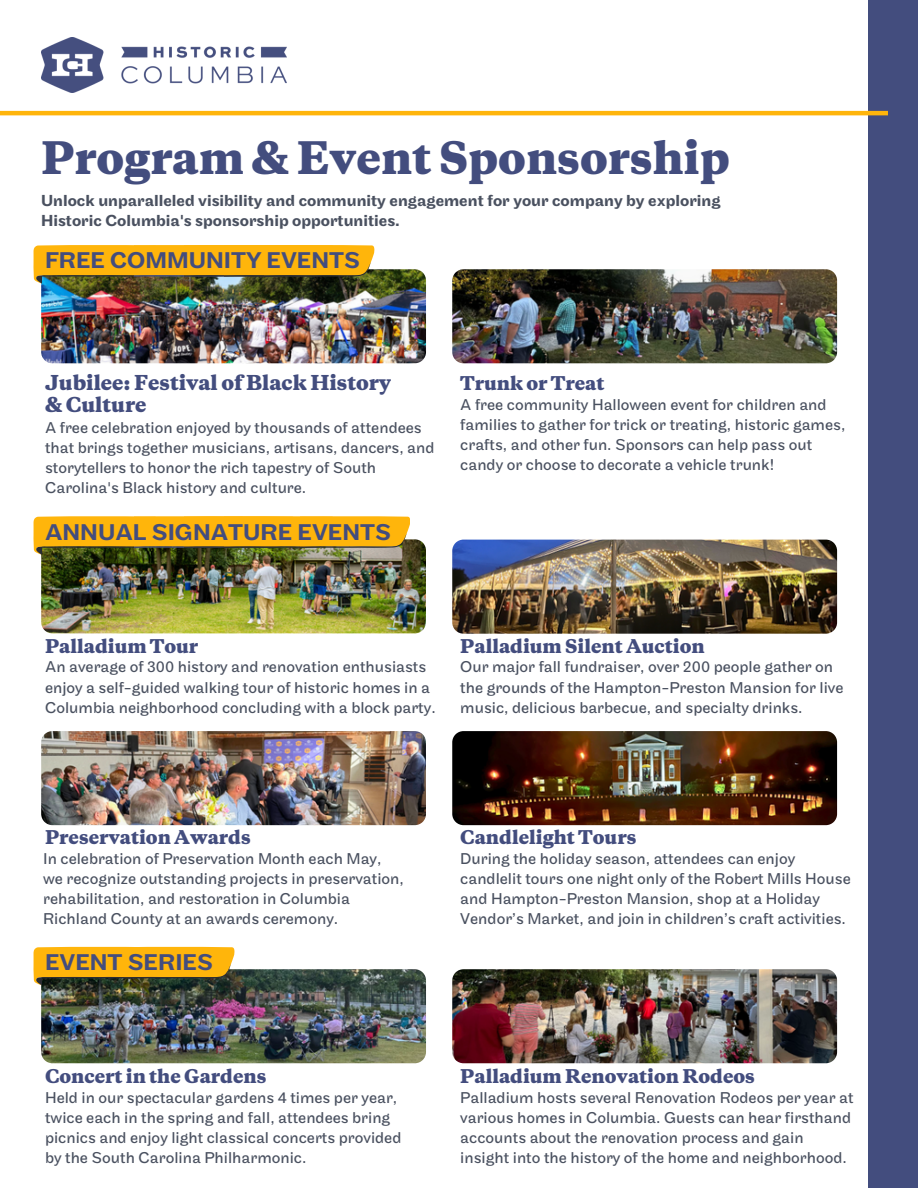
<style>
.page{position:relative;width:918px;height:1188px;background:#fff}
.page>*{position:absolute;margin:0;border:0;box-sizing:border-box;transform-origin:0 0}
.t1{font:800 42px "Galaxie Copernicus";color:#434d7e}
.t2{font:500 23.7px "Maple";color:#434d7e}
.t3{font:800 19.35px/22.2px "Galaxie Copernicus";color:#434d7e}
.t4{font:800 17.85px "Galaxie Copernicus";color:#434d7e}
.t5{font:500 16.65px/20.1px "Maple";color:#4a5160}
.t6{font:16.35px/20.1px "Maple";color:#4a5160}
</style>
<div class="page">
<img style="left:41px;top:731px;width:385px;height:94px">
<img style="left:41px;top:539px;width:385px;height:94px">
<img style="left:452px;top:540px;width:385px;height:94px">
<img style="left:452px;top:731px;width:385px;height:94px">
<img style="left:41px;top:269px;width:385px;height:94px">
<img style="left:452px;top:269px;width:385px;height:94px">
<svg style="left:33px;top:245px;width:341px;height:39px;background:#d49d16"></svg>
<svg style="left:33px;top:516px;width:377px;height:39px;background:#d9a218"></svg>
<div style="left:869px;top:0;width:49px;height:1188px;background:#434d7e"></div>
<img style="left:41px;top:969px;width:385px;height:94px">
<img style="left:452px;top:969px;width:385px;height:94px">
<svg style="left:33px;top:947px;width:201px;height:39px;background:#cc9714"></svg>
<hr style="left:0;top:111px;width:888px;height:4px;background:#ffb50b">
<img style="left:41px;top:38px;width:245px;height:55px">
<h3 class="t1" style="left:41px;top:139px;width:690px">Program &amp; Event Sponsorship</h3>
<p class="t5" style="left:41px;top:192px;width:681px">Unlock unparalleled visibility and community engagement for your company by exploring<br>Historic Columbia's sponsorship opportunities.</p>
<h2 class="t2" style="left:45px;top:251px;width:316px">FREE COMMUNITY EVENTS</h2>
<p class="t3" style="left:45px;top:373px;width:348px">Jubilee: Festival of Black History &amp; Culture</p>
<p class="t6" style="left:45px;top:419px;width:391px">A free celebration enjoyed by thousands of attendees that brings together musicians, artisans, dancers, and storytellers to honor the rich tapestry of South Carolina's Black history and culture.</p>
<p class="t2" style="left:45px;top:522px;width:347px">ANNUAL SIGNATURE EVENTS</p>
<p class="t4" style="left:460px;top:375px;width:146px">Trunk or Treat</p>
<h3 class="t6" style="left:460px;top:396px;width:387px">A free community Halloween event for children and families to gather for trick or treating, historic games, crafts, and other fun. Sponsors can help pass out candy or choose to decorate a vehicle trunk!</h3>
<h3 class="t4" style="left:45px;top:637px;width:155px">Palladium Tour</h3>
<p class="t6" style="left:45px;top:658px;width:392px">An average of 300 history and renovation enthusiasts enjoy a self-guided walking tour of historic homes in a<br>Columbia neighborhood concluding with a block party.</p>
<p class="t4" style="left:460px;top:637px;width:246px">Palladium Silent Auction</p>
<p class="t6" style="left:460px;top:658px;width:385px">Our major fall fundraiser, over 200 people gather on the grounds of the Hampton-Preston Mansion for live music, delicious barbecue, and specialty drinks.</p>
<p class="t4" style="left:45px;top:829px;width:207px">Preservation Awards</p>
<p class="t6" style="left:43px;top:850px;width:340px">In celebration of Preservation Month each May,</p>
<p class="t6" style="left:43px;top:870px;width:362px">we recognize outstanding projects in preservation,</p>
<p class="t6" style="left:43px;top:890px;width:308px">rehabilitation, and restoration in Columbia<br>Richland County at an awards ceremony.</p>
<h3 class="t2" style="left:45px;top:952px;width:169px">EVENT SERIES</h3>
<p class="t4" style="left:45px;top:1068px;width:223px">Concert in the Gardens</p>
<p class="t6" style="left:45px;top:1089px;width:358px">Held in our spectacular gardens 4 times per year, twice each in the spring and fall, attendees bring picnics and enjoy light classical concerts provided by the South Carolina Philharmonic.</p>
<h2 class="t4" style="left:460px;top:829px;width:178px">Candlelight Tours</h2>
<p class="t6" style="left:460px;top:850px;width:392px">During the holiday season, attendees can enjoy candlelit tours one night only of the Robert Mills House and Hampton-Preston Mansion, shop at a Holiday Vendor’s Market, and join in children’s craft activities.</p>
<p class="t4" style="left:460px;top:1068px;width:296px">Palladium Renovation Rodeos</p>
<p class="t6" style="left:460px;top:1089px;width:395px">Palladium hosts several Renovation Rodeos per year at various homes in Columbia. Guests can hear firsthand accounts about the renovation process and gain insight into the history of the home and neighborhood.</p>
</div>
